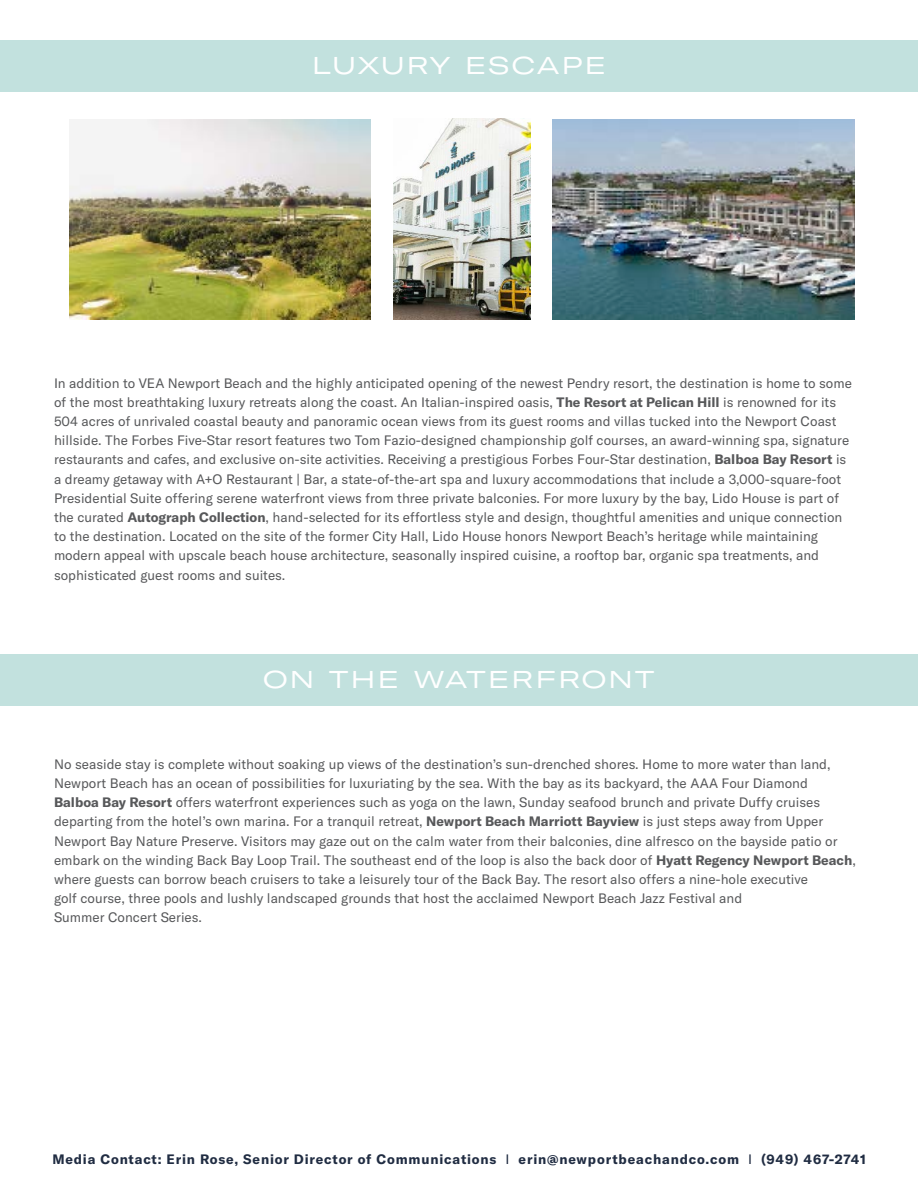
<style>
.page{position:relative;width:918px;height:1188px;background:#fff}
.page>*{position:absolute;margin:0;border:0;box-sizing:border-box;transform-origin:0 0}
.t1{font:expanded 24px "GT America";letter-spacing:.1em;color:#fff}
.t2{font:expanded 24px "GT America";letter-spacing:.08em;color:#fff}
.t3{font:13.5px/19.2px "GT America";color:#57585a}
.t4{font:700 13.5px "GT America";letter-spacing:.06em;color:#202c42}
.s1{font-weight:700}
.s2{font-weight:400}
</style>
<div class="page">
<div style="left:0;top:40px;width:918px;height:52px;background:#c2e1de"></div>
<div style="left:0;top:654px;width:918px;height:52px;background:#c2e1de"></div>
<img style="left:69px;top:119px;width:301px;height:201px">
<img style="left:393px;top:119px;width:137px;height:201px">
<img style="left:553px;top:119px;width:301px;height:201px">
<p class="t2" style="left:312px;top:51px;width:295px">LUXURY ESCAPE</p>
<p class="t3" style="left:54px;top:373px;width:799px">In addition to VEA Newport Beach and the highly anticipated opening of the newest Pendry resort, the destination is home to some of the most breathtaking luxury retreats along the coast. An Italian-inspired oasis, <span class="s1">The Resort at Pelican Hill</span> is renowned for its 504 acres of unrivaled coastal beauty and panoramic ocean views from its guest rooms and villas tucked into the Newport Coast hillside. The Forbes Five-Star resort features two Tom Fazio-designed championship golf courses, an award-winning spa, signature</p>
<p class="t3" style="left:54px;top:450px;width:794px">restaurants and cafes, and exclusive on-site activities. Receiving a prestigious Forbes Four-Star destination, <span class="s1">Balboa Bay Resort</span> is a dreamy getaway with A+O Restaurant | Bar, a state-of-the-art spa and luxury accommodations that include a 3,000-square-foot Presidential Suite offering serene waterfront views from three private balconies. For more luxury by the bay, Lido House is part of the curated <span class="s1">Autograph Collection</span>, hand-selected for its effortless style and design, thoughtful amenities and unique connection to the destination. Located on the site of the former City Hall, Lido House honors Newport Beach’s heritage while maintaining modern appeal with upscale beach house architecture, seasonally inspired cuisine, a rooftop bar, organic spa treatments, and sophisticated guest rooms and suites.</p>
<p class="t1" style="left:264px;top:666px;width:392px">ON THE WATERFRONT</p>
<p class="t3" style="left:54px;top:754px;width:803px">No seaside stay is complete without soaking up views of the destination’s sun-drenched shores. Home to more water than land, Newport Beach has an ocean of possibilities for luxuriating by the sea. With the bay as its backyard, the AAA Four Diamond <span class="s1">Balboa Bay Resort</span> offers waterfront experiences such as yoga on the lawn, Sunday seafood brunch and private Duffy cruises departing from the hotel’s own marina. For a tranquil retreat, <span class="s1">Newport Beach Marriott Bayview</span> is just steps away from Upper Newport Bay Nature Preserve. Visitors may gaze out on the calm water from their balconies, dine alfresco on the bayside patio or embark on the winding Back Bay Loop Trail. The southeast end of the loop is also the back door of <span class="s1">Hyatt Regency Newport Beach</span>, where guests can borrow beach cruisers to take a leisurely tour of the Back Bay. The resort also offers a nine-hole executive<br>golf course, three pools and lushly landscaped grounds that host the acclaimed Newport Beach Jazz Festival and<br>Summer Concert Series.</p>
<p class="t4" style="left:52px;top:1150px;width:815px">Media Contact: Erin Rose, Senior Director of Communications <span class="s2">I</span> erin@newportbeachandco.com <span class="s2">I</span> (949) 467-2741</p>
</div>
